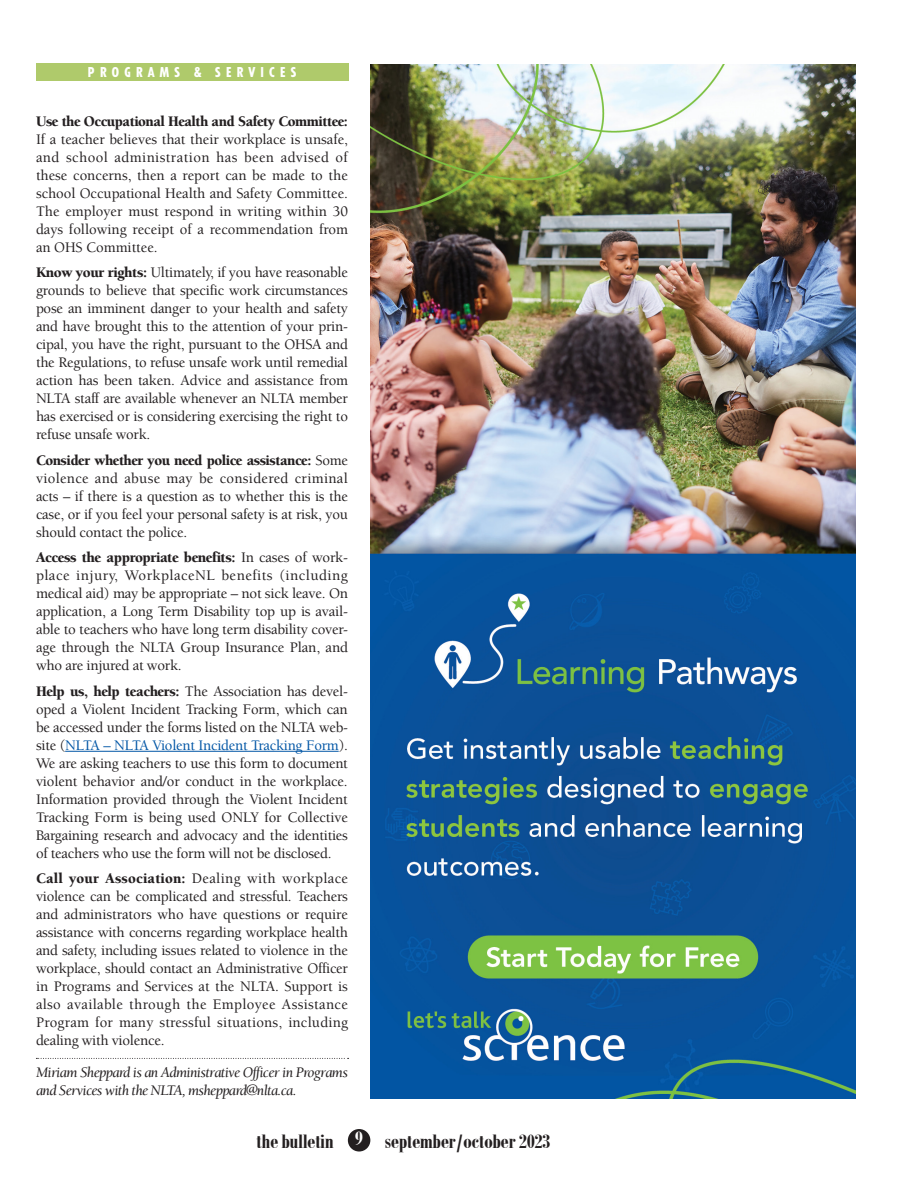
<style>
.page{position:relative;width:918px;height:1188px;background:#fff}
.page>*{position:absolute;margin:0;border:0;box-sizing:border-box;transform-origin:0 0}
.t1{font:700 21px "Bodoni MT Condensed";letter-spacing:-.015em;color:#231f20}
.Bulletin_Article_Text{font:500 15px/18px "Berkeley Std";letter-spacing:-.015em;color:#231f20;text-align:justify}
.Bulletin_By_Line_Italic_-_After_Articles{font:italic 15px/18px "Berkeley Std";letter-spacing:-.04em;color:#231f20}
.Bulletin_Headings_for_Top_of_Page_Sectio{font:800 condensed 13.5px "Tempo Std";letter-spacing:.4em;color:#fff}
.s1{font-weight:900}
.s2{color:#0155a5}
.s3{color:#fff}
</style>
<div class="page">
<div style="left:348px;top:1129px;width:22px;height:23px;background:#231f20;border-radius:50%"></div>
<div style="left:36px;top:63px;width:312px;height:18px;background:#afca6b"></div>
<hr style="left:65px;top:751px;width:274px;height:1px;background:#0155a5">
<svg style="left:36px;top:1058px;width:313px;height:1px"></svg>
<img style="left:370px;top:64px;width:485px;height:1035px">
<p class="Bulletin_Headings_for_Top_of_Page_Sectio" style="left:88px;top:64px;width:210px">PROGRAMS &amp; SERVICES</p>
<p class="Bulletin_Article_Text" style="left:36px;top:112px;width:314px"><span class="s1">Use the Occupational Health and Safety Committee:<br></span>If a teacher believes that their workplace is unsafe, and school administration has been advised of these concerns, then a report can be made to the school Occupational Health and Safety Committee.<br>The employer must respond in writing within 30 days following receipt of a recommendation from an OHS Committee.</p>
<p class="Bulletin_Article_Text" style="left:36px;top:264px;width:314px"><span class="s1">Know your rights:</span> Ultimately, if you have reasonable grounds to believe that specific work circumstances pose an imminent danger to your health and safety and have brought this to the attention of your prin&shy;cipal, you have the right, pursuant to the OHSA and the Regulations, to refuse unsafe work until remedial action has been taken. Advice and assistance from NLTA staff are available whenever an NLTA member has exercised or is considering exercising the right to refuse unsafe work.</p>
<p class="Bulletin_Article_Text" style="left:36px;top:451px;width:314px"><span class="s1">Consider whether you need police assistance:</span> Some violence and abuse may be considered criminal acts – if there is a question as to whether this is the case, or if you feel your personal safety is at risk, you should contact the police.</p>
<p class="Bulletin_Article_Text" style="left:36px;top:549px;width:314px"><span class="s1">Access the appropriate benefits:</span> In cases of work&shy;place injury, WorkplaceNL benefits (including medical aid) may be appropriate – not sick leave. On application, a Long Term Disability top up is avail&shy;able to teachers who have long term disability cover&shy;age through the NLTA Group Insurance Plan, and who are injured at work.</p>
<p class="Bulletin_Article_Text" style="left:36px;top:682px;width:314px"><span class="s1">Help us, help teachers:</span> The Association has devel&shy;oped a Violent Incident Tracking Form, which can be accessed under the forms listed on the NLTA web&shy;site (<span class="s2">NLTA – NLTA Violent Incident Tracking Form</span>).<br>We are asking teachers to use this form to document violent behavior and/or conduct in the workplace.<br>Information provided through the Violent Incident Tracking Form is being used ONLY for Collective Bargaining research and advocacy and the identities of teachers who use the form will not be disclosed.</p>
<p class="Bulletin_Article_Text" style="left:36px;top:870px;width:314px"><span class="s1">Call your Association:</span> Dealing with workplace violence can be complicated and stressful. Teachers and administrators who have questions or require assistance with concerns regarding workplace health and safety, including issues related to violence in the workplace, should contact an Administrative Officer in Programs and Services at the NLTA. Support is also available through the Employee Assistance Program for many stressful situations, including dealing with violence.</p>
<p class="Bulletin_By_Line_Italic_-_After_Articles" style="left:36px;top:1063px;width:314px">Miriam Sheppard is an Administrative Officer in Programs and Services with the NLTA, msheppard@nlta.ca.</p>
<h1 class="t1" style="left:256px;top:1128px;width:296px">the bulletin <span class="s3">9</span> september/october 2023</h1>
</div>
